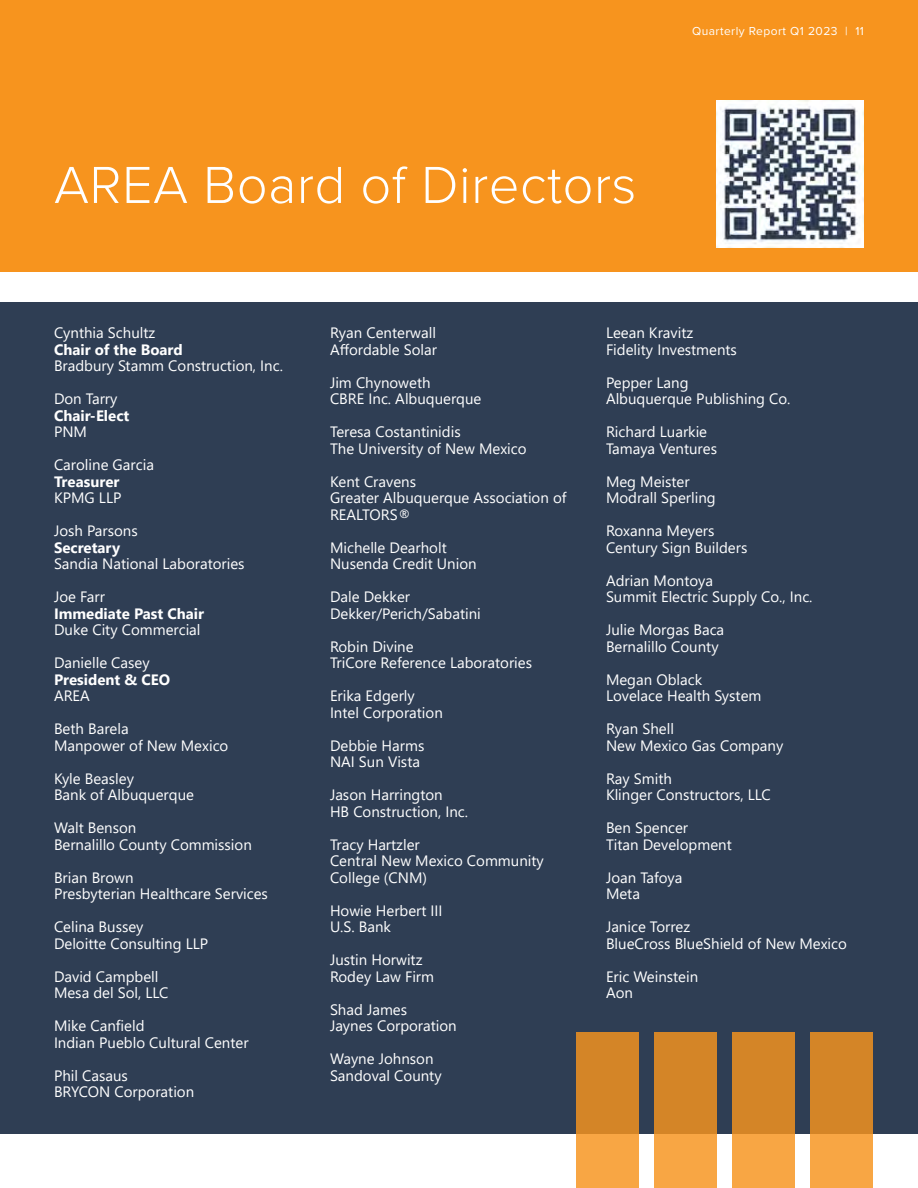
<style>
.page{position:relative;width:918px;height:1188px;background:#fff}
.page>*{position:absolute;margin:0;border:0;box-sizing:border-box;transform-origin:0 0}
.t1{font:300 54px "Proxima Nova";letter-spacing:.01em;color:#fff}
.t2{font:15px/16.5px "Segoe UI";color:#fff}
.t3{font:700 15px "Segoe UI";color:#fff}
.t4{font:12px "Proxima Nova";letter-spacing:.04em;color:#fff}
</style>
<div class="page">
<div style="left:0;top:0;width:918px;height:272px;background:#f7941e"></div>
<div style="left:0;top:302px;width:918px;height:832px;background:#2f3e54"></div>
<svg style="left:577px;top:1032px;width:62px;height:156px;background:#e09031"></svg>
<svg style="left:654px;top:1032px;width:63px;height:156px;background:#e09031"></svg>
<svg style="left:732px;top:1032px;width:63px;height:156px;background:#e09031"></svg>
<svg style="left:810px;top:1032px;width:63px;height:156px;background:#e09031"></svg>
<img style="left:717px;top:100px;width:147px;height:148px">
<h1 class="t1" style="left:54px;top:145px;width:584px">AREA Board of Directors</h1>
<p class="t4" style="left:692px;top:22px;width:173px">Quarterly Report Q1 2023 | 11</p>
<p class="t2" style="left:54px;top:323px;width:103px">Cynthia Schultz</p>
<p class="t3" style="left:54px;top:335px;width:130px">Chair of the Board</p>
<p class="t2" style="left:54px;top:356px;width:230px">Bradbury Stamm Construction, Inc.</p>
<p class="t2" style="left:54px;top:389px;width:65px">Don Tarry</p>
<p class="t3" style="left:54px;top:401px;width:77px">Chair-Elect</p>
<p class="t2" style="left:54px;top:422px;width:35px">PNM</p>
<p class="t2" style="left:54px;top:455px;width:101px">Caroline Garcia</p>
<p class="t3" style="left:54px;top:467px;width:67px">Treasurer</p>
<p class="t2" style="left:54px;top:488px;width:69px">KPMG LLP</p>
<p class="t2" style="left:54px;top:521px;width:85px">Josh Parsons</p>
<p class="t3" style="left:54px;top:533px;width:68px">Secretary</p>
<p class="t2" style="left:54px;top:554px;width:192px">Sandia National Laboratories</p>
<p class="t2" style="left:54px;top:587px;width:52px">Joe Farr</p>
<p class="t3" style="left:54px;top:599px;width:152px">Immediate Past Chair</p>
<p class="t2" style="left:54px;top:620px;width:148px">Duke City Commercial</p>
<p class="t2" style="left:54px;top:653px;width:97px">Danielle Casey</p>
<p class="t3" style="left:54px;top:665px;width:118px">President &amp; CEO</p>
<p class="t2" style="left:54px;top:686px;width:37px">AREA</p>
<p class="t2" style="left:54px;top:719px;width:176px">Beth Barela<br>Manpower of New Mexico</p>
<p class="t2" style="left:54px;top:769px;width:142px">Kyle Beasley<br>Bank of Albuquerque</p>
<p class="t2" style="left:54px;top:818px;width:199px">Walt Benson<br>Bernalillo County Commission</p>
<p class="t2" style="left:54px;top:868px;width:215px">Brian Brown<br>Presbyterian Healthcare Services</p>
<p class="t2" style="left:54px;top:917px;width:156px">Celina Bussey<br>Deloitte Consulting LLP</p>
<p class="t2" style="left:54px;top:967px;width:116px">David Campbell<br>Mesa del Sol, LLC</p>
<p class="t2" style="left:54px;top:1016px;width:196px">Mike Canfield<br>Indian Pueblo Cultural Center</p>
<p class="t2" style="left:54px;top:1066px;width:142px">Phil Casaus<br>BRYCON Corporation</p>
<p class="t2" style="left:330px;top:323px;width:109px">Ryan Centerwall<br>Affordable Solar</p>
<p class="t2" style="left:330px;top:373px;width:153px">Jim Chynoweth<br>CBRE Inc. Albuquerque</p>
<p class="t2" style="left:330px;top:422px;width:198px">Teresa Costantinidis<br>The University of New Mexico</p>
<p class="t2" style="left:330px;top:472px;width:238px">Kent Cravens<br>Greater Albuquerque Association of<br>REALTORS®</p>
<p class="t2" style="left:330px;top:538px;width:148px">Michelle Dearholt<br>Nusenda Credit Union</p>
<p class="t2" style="left:330px;top:587px;width:152px">Dale Dekker<br>Dekker/Perich/Sabatini</p>
<p class="t2" style="left:330px;top:637px;width:204px">Robin Divine<br>TriCore Reference Laboratories</p>
<p class="t2" style="left:330px;top:686px;width:114px">Erika Edgerly<br>Intel Corporation</p>
<p class="t2" style="left:330px;top:736px;width:96px">Debbie Harms<br>NAI Sun Vista</p>
<p class="t2" style="left:330px;top:785px;width:140px">Jason Harrington<br>HB Construction, Inc.</p>
<p class="t2" style="left:330px;top:835px;width:215px">Tracy Hartzler<br>Central New Mexico Community<br>College (CNM)</p>
<p class="t2" style="left:330px;top:901px;width:114px">Howie Herbert III<br>U.S. Bank</p>
<p class="t2" style="left:330px;top:950px;width:106px">Justin Horwitz<br>Rodey Law Firm</p>
<p class="t2" style="left:330px;top:1000px;width:128px">Shad James<br>Jaynes Corporation</p>
<p class="t2" style="left:330px;top:1049px;width:113px">Wayne Johnson<br>Sandoval County</p>
<p class="t2" style="left:606px;top:323px;width:132px">Leean Kravitz<br>Fidelity Investments</p>
<p class="t2" style="left:606px;top:373px;width:186px">Pepper Lang<br>Albuquerque Publishing Co.</p>
<p class="t2" style="left:606px;top:422px;width:113px">Richard Luarkie<br>Tamaya Ventures</p>
<p class="t2" style="left:606px;top:472px;width:111px">Meg Meister<br>Modrall Sperling</p>
<p class="t2" style="left:606px;top:521px;width:143px">Roxanna Meyers<br>Century Sign Builders</p>
<p class="t2" style="left:606px;top:571px;width:208px">Adrian Montoya<br>Summit Electric Supply Co., Inc.</p>
<p class="t2" style="left:606px;top:620px;width:120px">Julie Morgas Baca<br>Bernalillo County</p>
<p class="t2" style="left:606px;top:670px;width:157px">Megan Oblack<br>Lovelace Health System</p>
<p class="t2" style="left:606px;top:719px;width:179px">Ryan Shell<br>New Mexico Gas Company</p>
<p class="t2" style="left:606px;top:769px;width:166px">Ray Smith<br>Klinger Constructors, LLC</p>
<p class="t2" style="left:606px;top:818px;width:127px">Ben Spencer<br>Titan Development</p>
<p class="t2" style="left:606px;top:868px;width:78px">Joan Tafoya<br>Meta</p>
<p class="t2" style="left:606px;top:917px;width:242px">Janice Torrez<br>BlueCross BlueShield of New Mexico</p>
<p class="t2" style="left:606px;top:967px;width:94px">Eric Weinstein<br>Aon</p>
</div>
